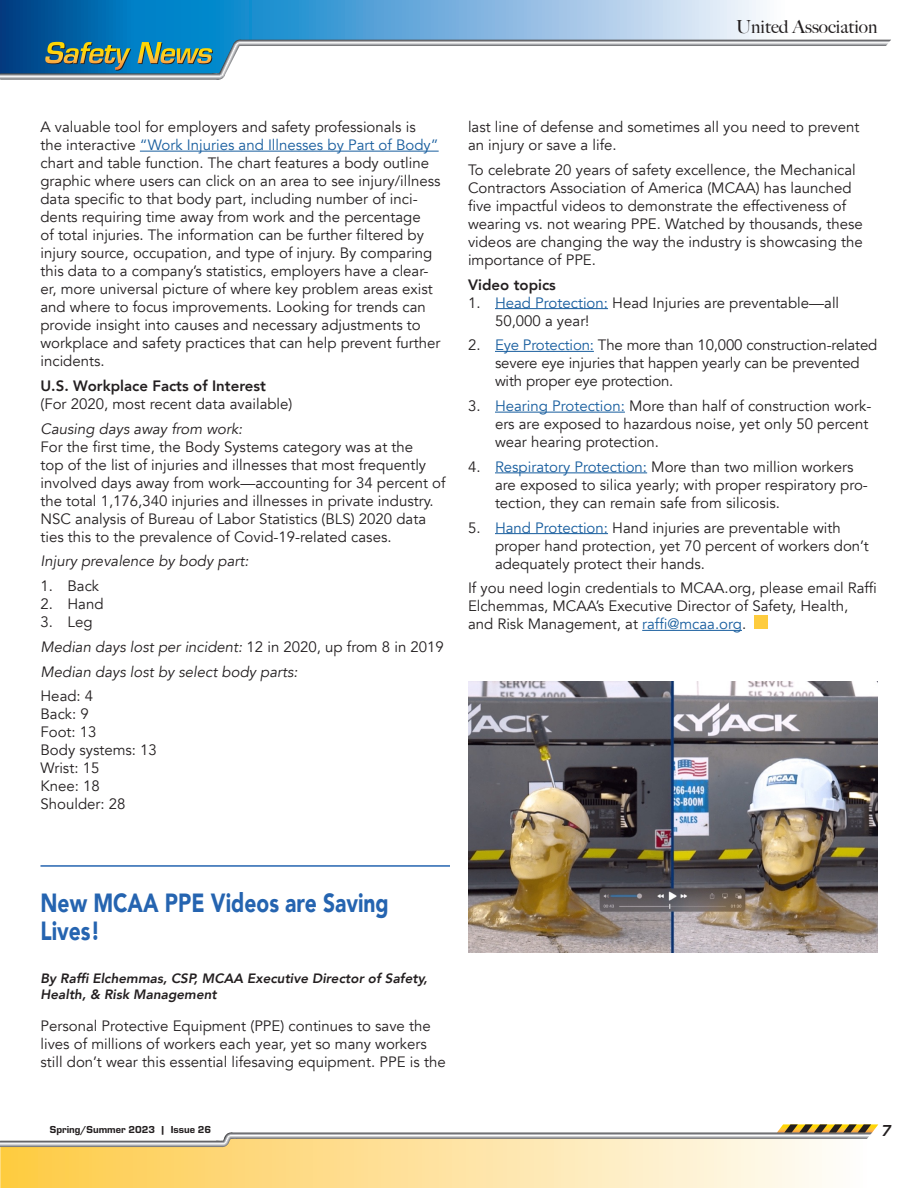
<style>
.page{position:relative;width:918px;height:1188px;background:#fff}
.page>*{position:absolute;margin:0;border:0;box-sizing:border-box;transform-origin:0 0}
.t1{font:900 26.25px/28.2px "Avenir";color:#2564b0;scale:.8 1}
.t2{font:500 18px "Big Caslon";color:#231f20}
.t3{font:italic 700 16.5px "Eurostile";color:#231f20}
.Text{font:15px/18px "Avenir";color:#231f20}
.Numbered_Text{font:15px/18px "Avenir";color:#231f20}
.Text-2{font:italic 15px "Avenir";color:#231f20}
.Text-3{font:800 15px "Avenir";color:#231f20}
.Author{font:italic 800 13.5px/16.2px "Avenir";color:#231f20}
.t4{font:10.5px "Eurostile Hea";color:#231f20}
.s1{color:#175d9e}
.s2{font-style:normal}
</style>
<div class="page">
<svg style="left:0;top:0;width:884px;height:40px;background:#72aed8"></svg>
<svg style="left:0;top:40px;width:891px;height:40px"></svg>
<svg style="left:0;top:1147px;width:826px;height:41px;background:#fee19b"></svg>
<svg style="left:0;top:1124px;width:878px;height:23px"></svg>
<hr style="left:140px;top:151px;width:299px;height:1px;background:#175d9e">
<hr style="left:40px;top:865px;width:410px;height:2px;background:#2564b0">
<hr style="left:495px;top:308px;width:113px;height:1px;background:#175d9e">
<hr style="left:495px;top:351px;width:99px;height:1px;background:#175d9e">
<hr style="left:495px;top:412px;width:130px;height:1px;background:#175d9e">
<hr style="left:495px;top:472px;width:152px;height:1px;background:#175d9e">
<hr style="left:495px;top:533px;width:113px;height:1px;background:#175d9e">
<hr style="left:642px;top:630px;width:100px;height:1px;background:#175d9e">
<div style="left:755px;top:616px;width:13px;height:13px;background:#fecc3e"></div>
<img style="left:468px;top:681px;width:410px;height:271px">
<p class="t2" style="left:736px;top:11px;width:143px">United Association</p>
<p class="Text" style="left:40px;top:118px;width:402px">A valuable tool for employers and safety professionals is the interactive <span class="s1">“Work Injuries and Illnesses by Part of Body” </span>chart and table function. The chart features a body outline graphic where users can click on an area to see injury/illness data specific to that body part, including number of inci&shy;dents requiring time away from work and the percentage<br>of total injuries. The information can be further filtered by injury source, occupation, and type of injury. By comparing this data to a company’s statistics, employers have a clear&shy;er, more universal picture of where key problem areas exist and where to focus improvements. Looking for trends can provide insight into causes and necessary adjustments to workplace and safety practices that can help prevent further incidents.</p>
<p class="Text-3" style="left:40px;top:374px;width:227px">U.S. Workplace Facts of Interest</p>
<p class="Text" style="left:40px;top:395px;width:253px">(For 2020, most recent data available)</p>
<p class="Text-2" style="left:40px;top:419px;width:203px">Causing days away from work:</p>
<p class="Text" style="left:40px;top:438px;width:407px">For the first time, the Body Systems category was at the<br>top of the list of injuries and illnesses that most frequently involved days away from work—accounting for 34 percent of the total 1,176,340 injuries and illnesses in private industry.<br>NSC analysis of Bureau of Labor Statistics (BLS) 2020 data ties this to the prevalence of Covid-19-related cases.</p>
<p class="Text-2" style="left:40px;top:552px;width:210px">Injury prevalence by body part:</p>
<p class="Numbered_Text" style="left:40px;top:577px;width:60px">1. Back</p>
<p class="Numbered_Text" style="left:40px;top:595px;width:65px">2. Hand</p>
<p class="Numbered_Text" style="left:40px;top:613px;width:54px">3. Leg</p>
<p class="Text-2" style="left:40px;top:638px;width:405px">Median days lost per incident: <span class="s2">12 in 2020, up from 8 in 2019</span></p>
<p class="Text-2" style="left:40px;top:662px;width:259px">Median days lost by select body parts:</p>
<p class="Text" style="left:40px;top:687px;width:54px">Head: 4</p>
<p class="Text" style="left:40px;top:705px;width:50px">Back: 9</p>
<p class="Text" style="left:40px;top:723px;width:58px">Foot: 13</p>
<p class="Text" style="left:40px;top:741px;width:118px">Body systems: 13</p>
<p class="Text" style="left:40px;top:759px;width:60px">Wrist: 15</p>
<p class="Text" style="left:40px;top:777px;width:61px">Knee: 18</p>
<p class="Text" style="left:40px;top:795px;width:87px">Shoulder: 28</p>
<p class="Text" style="left:468px;top:118px;width:393px">last line of defense and sometimes all you need to prevent an injury or save a life.</p>
<p class="Text" style="left:468px;top:161px;width:396px">To celebrate 20 years of safety excellence, the Mechanical Contractors Association of America (MCAA) has launched five impactful videos to demonstrate the effectiveness of wearing vs. not wearing PPE. Watched by thousands, these videos are changing the way the industry is showcasing the importance of PPE.</p>
<p class="Text-3" style="left:468px;top:273px;width:89px">Video topics</p>
<p class="Numbered_Text" style="left:495px;top:294px;width:346px;text-indent:-27px">1. <span class="s1">Head Protection:</span> Head Injuries are preventable—all<br>50,000 a year!</p>
<p class="Numbered_Text" style="left:495px;top:336px;width:384px;text-indent:-27px">2. <span class="s1">Eye Protection:</span> The more than 10,000 construction-related severe eye injuries that happen yearly can be prevented with proper eye protection.</p>
<p class="Numbered_Text" style="left:495px;top:397px;width:378px;text-indent:-27px">3. <span class="s1">Hearing Protection:</span> More than half of construction work&shy;ers are exposed to hazardous noise, yet only 50 percent wear hearing protection.</p>
<p class="Numbered_Text" style="left:495px;top:458px;width:374px;text-indent:-27px">4. <span class="s1">Respiratory Protection:</span> More than two million workers are exposed to silica yearly; with proper respiratory pro&shy;tection, they can remain safe from silicosis.</p>
<p class="Numbered_Text" style="left:495px;top:519px;width:375px;text-indent:-27px">5. <span class="s1">Hand Protection:</span> Hand injuries are preventable with proper hand protection, yet 70 percent of workers don’t adequately protect their hands.</p>
<p class="Text" style="left:468px;top:579px;width:411px">If you need login credentials to MCAA.org, please email Raffi<br>Elchemmas, MCAA’s Executive Director of Safety, Health, and Risk Management, at <span class="s1">raffi@mcaa.org</span>.</p>
<p class="t1" style="left:40px;top:888px;width:437px">New MCAA PPE Videos are Saving<br>Lives!</p>
<p class="Author" style="left:40px;top:970px;width:388px">By Raffi Elchemmas, CSP, MCAA Executive Director of Safety,<br>Health, &amp; Risk Management</p>
<p class="Text" style="left:40px;top:1017px;width:407px">Personal Protective Equipment (PPE) continues to save the lives of millions of workers each year, yet so many workers still don’t wear this essential lifesaving equipment. PPE is the</p>
<p class="t4" style="left:50px;top:1123px;width:163px">Spring/Summer 2023 | Issue 26</p>
<p class="t3" style="left:881px;top:1120px;width:12px">7</p>
</div>
